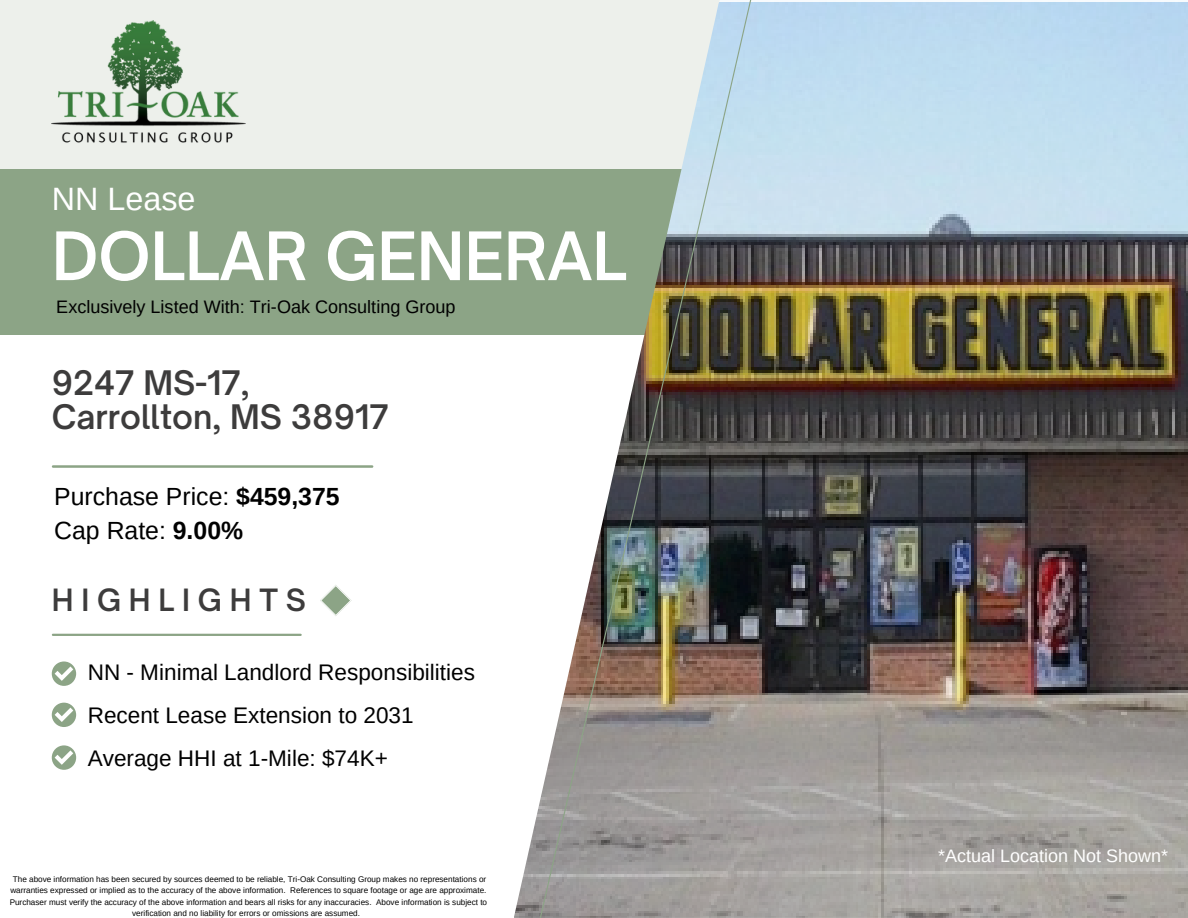
<style>
.page{position:relative;width:1188px;height:918px;background:#fff}
.page>*{position:absolute;margin:0;border:0;box-sizing:border-box;transform-origin:0 0}
.t1{font:600 63.9px "Open Sauce One";color:#fff}
.t2{font:600 32.4px/34.3px "Open Sauce One";color:#3d3c3c}
.t3{font:32.4px "Arimo";color:#fff}
.t4{font:600 29.4px "Open Sauce One";letter-spacing:.265em;color:#3d3c3c}
.t5{font:24.75px/34.3px "Arimo";color:#000}
.t6{font:22.5px "Arimo";color:#000}
.t7{font:18px "Arimo";color:#000}
.t8{font:18px "Arimo";color:#fff}
.t9{font:8.1px/11.2px "Arimo";color:#000;text-align:center}
.s1{font-weight:700}
</style>
<div class="page">
<div style="left:0;top:0;width:754px;height:335px;background:#edf0eb"></div>
<div style="left:0;top:170px;width:767px;height:165px;background:#8ca486"></div>
<img style="left:514px;top:2px;width:674px;height:916px">
<img style="left:524px;top:0;width:232px;height:918px">
<img style="left:52px;top:20px;width:193px;height:123px">
<hr style="left:53px;top:465px;width:319px;height:3px;background:#8ca486">
<hr style="left:53px;top:634px;width:248px;height:2px;background:#8ca486">
<svg style="left:320px;top:585px;width:31px;height:31px"></svg>
<div style="left:52px;top:662px;width:24px;height:24px;background:#8ca486;border-radius:50%"></div>
<svg style="left:55px;top:667px;width:18px;height:14px"></svg>
<div style="left:52px;top:703px;width:24px;height:24px;background:#8ca486;border-radius:50%"></div>
<svg style="left:55px;top:708px;width:18px;height:14px"></svg>
<div style="left:52px;top:745px;width:24px;height:25px;background:#8ca486;border-radius:50%"></div>
<svg style="left:55px;top:750px;width:18px;height:15px"></svg>
<h2 class="t3" style="left:52px;top:180px;width:145px">NN Lease</h2>
<h3 class="t1" style="left:52px;top:216px;width:577px">DOLLAR GENERAL</h3>
<h4 class="t7" style="left:56px;top:297px;width:401px">Exclusively Listed With: Tri-Oak Consulting Group</h4>
<h6 class="t2" style="left:52px;top:365px;width:339px">9247 MS-17,<br>Carrollton, MS 38917</h6>
<h3 class="t5" style="left:54px;top:479px;width:287px">Purchase Price: <span class="s1">$459,375<br></span>Cap Rate: <span class="s1">9.00%</span></h3>
<h1 class="t4" style="left:52px;top:581px;width:256px">HIGHLIGHTS</h1>
<p class="t6" style="left:88px;top:659px;width:389px">NN - Minimal Landlord Responsibilities</p>
<h5 class="t6" style="left:88px;top:703px;width:327px">Recent Lease Extension to 2031</h5>
<p class="t6" style="left:88px;top:746px;width:302px">Average HHI at 1-Mile: $74K+</p>
<h6 class="t9" style="left:10px;top:873px;width:479px">The above information has been secured by sources deemed to be reliable, Tri-Oak Consulting Group makes no representations or warranties expressed or implied as to the accuracy of the above information. References to square footage or age are approximate.<br>Purchaser must verify the accuracy of the above information and bears all risks for any inaccuracies. Above information is subject to verification and no liability for errors or omissions are assumed.</h6>
<p class="t8" style="left:938px;top:845px;width:231px">*Actual Location Not Shown*</p>
</div>
